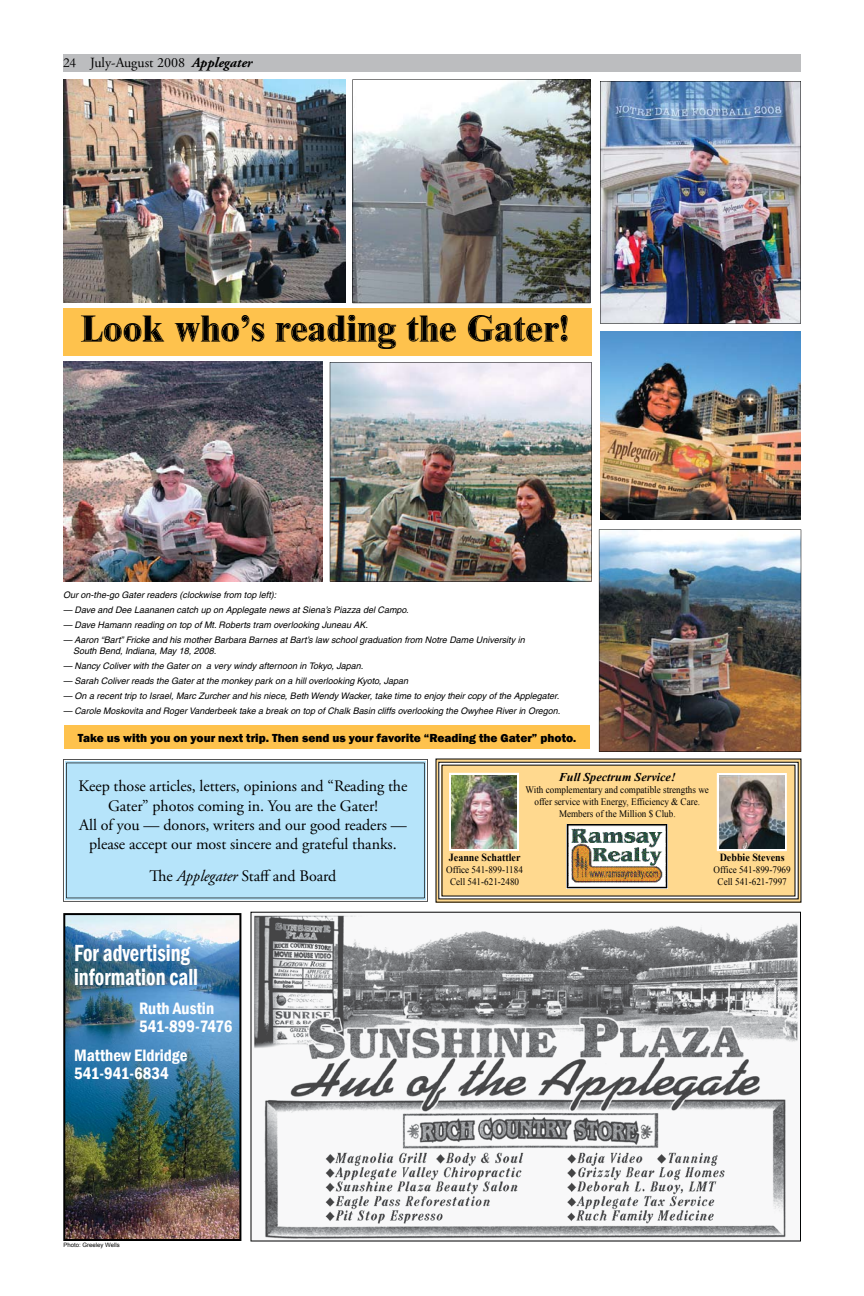
<style>
.page{position:relative;width:864px;height:1296px;background:#fff}
.page>*{position:absolute;margin:0;border:0;box-sizing:border-box;transform-origin:0 0}
.t1{font:800 37px "Times New Roman";color:#000}
.t2{font:600 condensed 24px/24px "Franklin Gothic";color:#fff;scale:.86 1}
.t3{font:600 condensed 17px/18px "Franklin Gothic";color:#fff}
.t4{font:16px/19.2px "Adobe Garamond Pro";letter-spacing:-.005em;color:#000;text-align:center}
.t5{font:14px "Adobe Garamond Pro";color:#000}
.t6{font:800 12px "Franklin Gothic";color:#000}
.t7{font:italic 700 11.9px "Times New Roman";color:#000}
.t8{font:700 10.9px "Times New Roman";color:#000;scale:.92 1}
.t9{font:9.9px/11.9px "Times New Roman";color:#000;text-align:center;scale:.92 1}
.t10{font:italic 9px/11px "Helvetica";color:#000}
.t11{font:6px "Arial";color:#000}
.s1{font-family:"Garamond"}
.s2{font-weight:700;font-style:italic}
.s3{font-size:11px}
.s4{font-style:italic}
</style>
<div class="page">
<div style="left:64px;top:726px;width:526px;height:23px;background:#fec24d"></div>
<div style="left:63px;top:54px;width:738px;height:18px;background:#bcbdbf"></div>
<svg style="left:63px;top:759px;width:365px;height:143px"></svg>
<div style="left:66px;top:763px;width:359px;height:135px;background:#b6e4fa"></div>
<svg style="left:435px;top:758px;width:367px;height:145px;background:#9d8a66"></svg>
<svg style="left:438px;top:761px;width:361px;height:140px"></svg>
<div style="left:442px;top:765px;width:353px;height:131px;background:#ffd98f"></div>
<img style="left:567px;top:825px;width:101px;height:63px">
<div style="left:717px;top:773px;width:70px;height:78px;border:5px solid #fff"></div>
<img style="left:719px;top:775px;width:65px;height:74px">
<div style="left:449px;top:773px;width:70px;height:78px;border:5px solid #fff"></div>
<img style="left:452px;top:775px;width:65px;height:73px">
<div style="left:63px;top:309px;width:528px;height:47px;background:#fec24d"></div>
<svg style="left:251px;top:912px;width:550px;height:330px"></svg>
<img style="left:352px;top:80px;width:238px;height:223px">
<img style="left:63px;top:80px;width:283px;height:223px">
<img style="left:600px;top:81px;width:201px;height:243px">
<img style="left:600px;top:332px;width:201px;height:187px">
<img style="left:599px;top:530px;width:202px;height:222px">
<img style="left:63px;top:362px;width:259px;height:220px">
<img style="left:330px;top:362px;width:262px;height:220px">
<img style="left:63px;top:913px;width:178px;height:328px">
<h3 class="t5" style="left:63px;top:54px;width:191px"><span class="s1">24</span> July-August 2008 <span class="s2">Applegater</span></h3>
<h1 class="t1" style="left:80px;top:307px;width:491px">Look who’s reading the Gater!</h1>
<p class="t10" style="left:63px;top:590px;width:215px">Our on-the-go Gater readers (clockwise from top left):</p>
<p class="t10" style="left:63px;top:605px;width:347px">— Dave and Dee Laananen catch up on Applegate news at Siena’s Piazza del Campo.</p>
<p class="t10" style="left:63px;top:620px;width:307px">— Dave Hamann reading on top of Mt. Roberts tram overlooking Juneau AK.</p>
<p class="t10" style="left:73px;top:635px;width:453px;text-indent:-10px">— Aaron “Bart” Fricke and his mother Barbara Barnes at Bart’s law school graduation from Notre Dame University in<br>South Bend, Indiana, May 18, 2008.</p>
<p class="t10" style="left:63px;top:661px;width:302px">— Nancy Coliver with the Gater on a very windy afternoon in Tokyo, Japan.</p>
<p class="t10" style="left:63px;top:676px;width:347px">— Sarah Coliver reads the Gater at the monkey park on a hill overlooking Kyoto, Japan</p>
<p class="t10" style="left:63px;top:691px;width:498px">— On a recent trip to Israel, Marc Zurcher and his niece, Beth Wendy Wacker, take time to enjoy their copy of the Applegater.</p>
<p class="t10" style="left:63px;top:706px;width:499px">— Carole Moskovita and Roger Vanderbeek take a break on top of Chalk Basin cliffs overlooking the Owyhee River in Oregon.</p>
<h3 class="t6" style="left:78px;top:730px;width:500px">Take us with you on your next trip. Then send us your favorite “Reading the Gater” photo<span class="s3">.</span></h3>
<h3 class="t4" style="left:79px;top:777px;width:330px">Keep those articles, letters, opinions and “Reading the Gater” photos coming in. You are the Gater!<br>All of you — donors, writers and our good readers — please accept our most sincere and grateful thanks.</h3>
<h3 class="t4" style="left:150px;top:867px;width:188px">The <span class="s4">Applegater</span> Staff and Board</h3>
<h2 class="t2" style="left:74px;top:940px;width:146px">For advertising information call</h2>
<h3 class="t3" style="left:139px;top:999px;width:95px">Ruth Austin<br>541-899-7476</h3>
<h3 class="t3" style="left:74px;top:1046px;width:115px">Matthew Eldridge<br>541-941-6834</h3>
<h3 class="t7" style="left:559px;top:769px;width:118px">Full Spectrum Service!</h3>
<p class="t9" style="left:526px;top:783px;width:201px">With complementary and compatible strengths we offer service with Energy, Efficiency &amp; Care.<br>Members of the Million $ Club.</p>
<p class="t8" style="left:449px;top:850px;width:79px">Jeanne Schattler</p>
<p class="t9" style="left:446px;top:864px;width:85px">Office 541-899-1184<br>Cell 541-621-2480</p>
<p class="t8" style="left:720px;top:850px;width:72px">Debbie Stevens</p>
<p class="t9" style="left:714px;top:864px;width:85px">Office 541-899-7969<br>Cell 541-621-7997</p>
<p class="t11" style="left:64px;top:1241px;width:58px">Photo: Greeley Wells</p>
</div>
